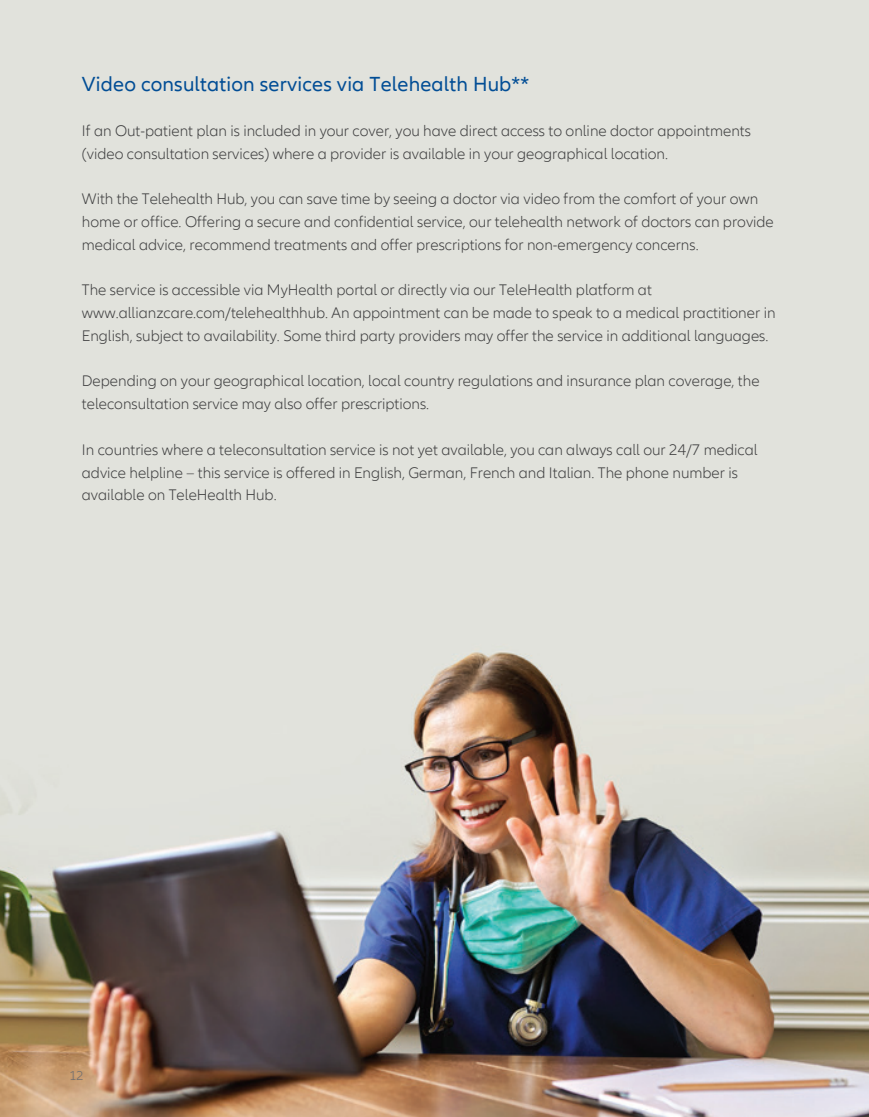
<style>
.page{position:relative;width:869px;height:1117px;background:#fff}
.page>*{position:absolute;margin:0;border:0;box-sizing:border-box;transform-origin:0 0}
.t1{font:21px "Allianz Neo";letter-spacing:.01em;color:#014d95}
.t2{font:300 15.75px/22.8px "Allianz Neo";color:#3e3e3f}
.t3{font:300 13.12px "Allianz Neo";color:#6c6d70}
</style>
<div class="page">
<img style="left:0;top:0;width:868px;height:1116px">
<h1 class="t1" style="left:82px;top:72px;width:448px">Video consultation services via Telehealth Hub**</h1>
<p class="t2" style="left:82px;top:120px;width:670px">If an Out-patient plan is included in your cover, you have direct access to online doctor appointments (video consultation services) where a provider is available in your geographical location.</p>
<p class="t2" style="left:82px;top:188px;width:693px">With the Telehealth Hub, you can save time by seeing a doctor via video from the comfort of your own home or office. Offering a secure and confidential service, our telehealth network of doctors can provide medical advice, recommend treatments and offer prescriptions for non-emergency concerns.</p>
<p class="t2" style="left:82px;top:279px;width:694px">The service is accessible via MyHealth portal or directly via our TeleHealth platform at www.allianzcare.com/telehealthhub. An appointment can be made to speak to a medical practitioner in<br>English, subject to availability. Some third party providers may offer the service in additional languages.</p>
<p class="t2" style="left:82px;top:370px;width:678px">Depending on your geographical location, local country regulations and insurance plan coverage, the teleconsultation service may also offer prescriptions.</p>
<p class="t2" style="left:82px;top:438px;width:676px">In countries where a teleconsultation service is not yet available, you can always call our 24/7 medical advice helpline – this service is offered in English, German, French and Italian. The phone number is available on TeleHealth Hub.</p>
<p class="t3" style="left:69px;top:1067px;width:16px">12</p>
</div>
